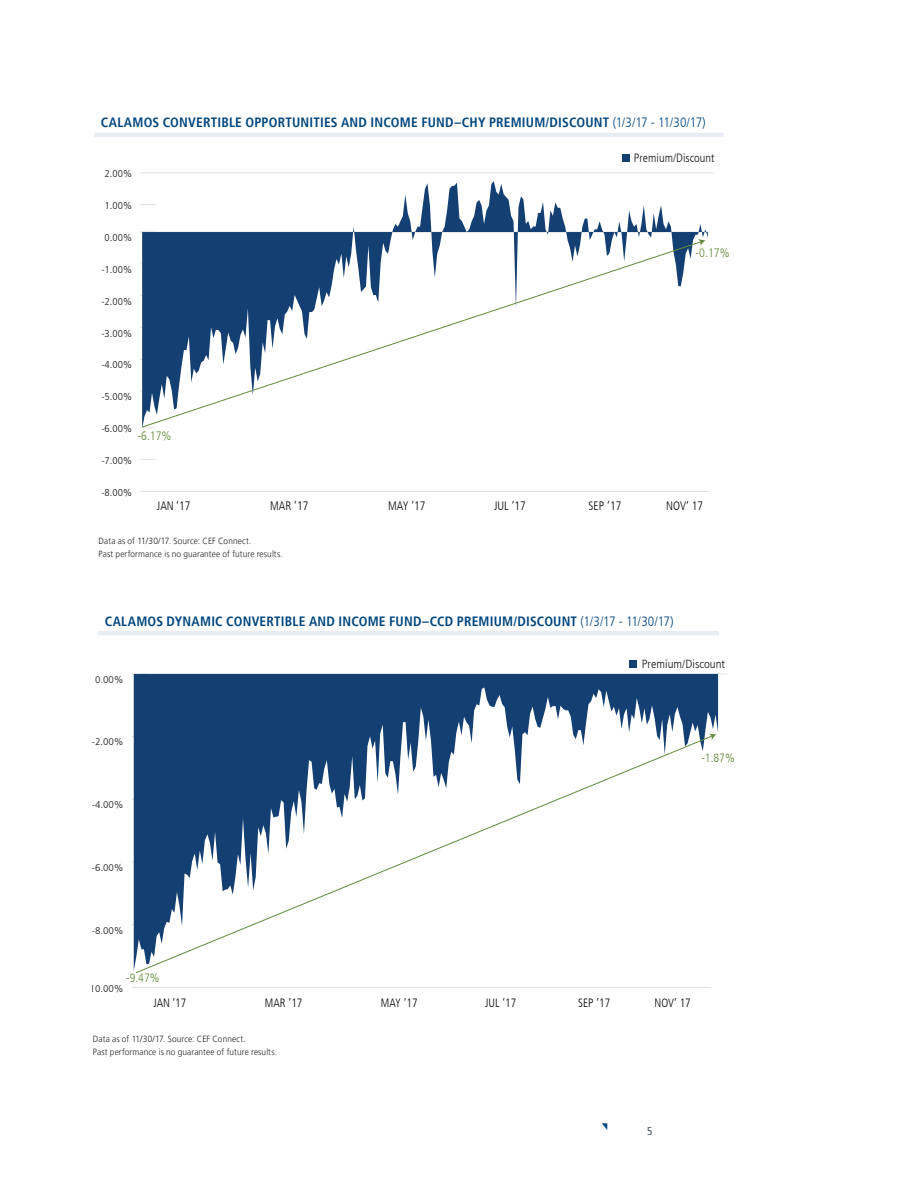
<style>
.page{position:relative;width:918px;height:1188px;background:#fff}
.page>*{position:absolute;margin:0;border:0;box-sizing:border-box;transform-origin:0 0}
.t1{font:700 condensed 13.5px "Frutiger LT";letter-spacing:.015em;color:#00467e}
.t2{font:300 condensed 12.15px "Frutiger LT";letter-spacing:.005em;color:#040503;scale:.96 1}
.t3{font:300 condensed 12.15px "Frutiger LT";color:#628c3c}
.t4{font:300 condensed 12px "Frutiger LT";letter-spacing:.005em;color:#040503;scale:.96 1}
.t5{font:300 condensed 12px "Frutiger LT";color:#201d1e}
.t6{font:300 condensed 12px "Frutiger LT";color:#628c3c}
.t7{font:300 condensed 11.85px "Frutiger LT";color:#201d1e;scale:1.07 1}
.t8{font:condensed 11.25px "Frutiger LT";color:#45555f}
.t9{font:300 condensed 9.9px "Frutiger LT";color:#201d1e;scale:1.11 1}
.t10{font:300 condensed 9.75px "Frutiger LT";color:#201d1e;scale:1.17 1}
.t11{font:300 9px/13px "Frutiger LT";letter-spacing:.015em;color:#231f20;scale:.92 1}
.s1{font-weight:300}
</style>
<div class="page">
<hr style="left:94px;top:133px;width:630px;height:4px;background:#e7edf2">
<div style="left:622px;top:154px;width:7px;height:8px;background:#124073"></div>
<hr style="left:141px;top:232px;width:568px;height:1px;background:#e0e0df">
<hr style="left:141px;top:491px;width:568px;height:1px;background:#e0e0df">
<svg style="left:141px;top:459px;width:14px;height:1px"></svg>
<hr style="left:141px;top:172px;width:572px;height:1px;background:#e0e0df">
<svg style="left:142px;top:181px;width:566px;height:248px"></svg>
<svg style="left:141px;top:241px;width:561px;height:187px"></svg>
<svg style="left:698px;top:239px;width:8px;height:7px"></svg>
<hr style="left:98px;top:631px;width:621px;height:4px;background:#e7edf2">
<div style="left:629px;top:660px;width:8px;height:8px;background:#124073"></div>
<hr style="left:140px;top:673px;width:587px;height:1px;background:#e0e0df">
<hr style="left:132px;top:987px;width:578px;height:1px;background:#e0e0df">
<svg style="left:134px;top:674px;width:584px;height:295px;fill:#133f72"></svg>
<svg style="left:135px;top:735px;width:578px;height:239px"></svg>
<svg style="left:709px;top:733px;width:7px;height:7px"></svg>
<h1 class="t1" style="left:101px;top:115px;width:606px">CALAMOS CONVERTIBLE OPPORTUNITIES AND INCOME FUND–CHY PREMIUM/DISCOUNT <span class="s1">(1/3/17 - 11/30/17)</span></h1>
<p class="t9" style="left:105px;top:168px;width:26px">2.00%</p>
<p class="t9" style="left:105px;top:200px;width:26px">1.00%</p>
<p class="t9" style="left:105px;top:232px;width:26px">0.00%</p>
<p class="t9" style="left:101px;top:264px;width:29px">-1.00%</p>
<p class="t9" style="left:101px;top:296px;width:29px">-2.00%</p>
<p class="t9" style="left:101px;top:328px;width:29px">-3.00%</p>
<p class="t9" style="left:101px;top:359px;width:29px">-4.00%</p>
<p class="t9" style="left:101px;top:391px;width:29px">-5.00%</p>
<p class="t9" style="left:101px;top:423px;width:29px">-6.00%</p>
<h2 class="t3" style="left:138px;top:429px;width:36px">-6.17%</h2>
<p class="t9" style="left:101px;top:455px;width:29px">-7.00%</p>
<p class="t9" style="left:101px;top:487px;width:29px">-8.00%</p>
<h3 class="t5" style="left:634px;top:151px;width:82px">Premium/Discount</h3>
<h2 class="t3" style="left:696px;top:246px;width:36px">-0.17%</h2>
<h2 class="t2" style="left:157px;top:499px;width:37px">JAN ‘17</h2>
<h2 class="t2" style="left:270px;top:499px;width:41px">MAR ’17</h2>
<h2 class="t2" style="left:388px;top:499px;width:40px">MAY ’17</h2>
<h2 class="t2" style="left:494px;top:499px;width:35px">JUL ’17</h2>
<h2 class="t2" style="left:589px;top:499px;width:36px">SEP ’17</h2>
<h2 class="t2" style="left:666px;top:499px;width:40px">NOV‘ 17</h2>
<p class="t11" style="left:99px;top:535px;width:202px">Data as of 11/30/17. Source: CEF Connect.<br>Past performance is no guarantee of future results.</p>
<h1 class="t1" style="left:105px;top:613px;width:570px">CALAMOS DYNAMIC CONVERTIBLE AND INCOME FUND–CCD PREMIUM/DISCOUNT <span class="s1">(1/3/17 - 11/30/17)</span></h1>
<p class="t10" style="left:95px;top:674px;width:26px">0.00%</p>
<p class="t10" style="left:92px;top:737px;width:29px">-2.00%</p>
<p class="t10" style="left:92px;top:799px;width:29px">-4.00%</p>
<p class="t10" style="left:92px;top:862px;width:29px">-6.00%</p>
<p class="t10" style="left:92px;top:925px;width:29px">-8.00%</p>
<h3 class="t7" style="left:642px;top:657px;width:79px">Premium/Discount</h3>
<h3 class="t6" style="left:701px;top:751px;width:35px">-1.87%</h3>
<h3 class="t6" style="left:126px;top:971px;width:35px">-9.47%</h3>
<h3 class="t4" style="left:153px;top:996px;width:36px">JAN ‘17</h3>
<h3 class="t4" style="left:265px;top:996px;width:41px">MAR ’17</h3>
<h3 class="t4" style="left:381px;top:996px;width:40px">MAY ’17</h3>
<h3 class="t4" style="left:485px;top:996px;width:34px">JUL ’17</h3>
<h3 class="t4" style="left:578px;top:996px;width:35px">SEP ’17</h3>
<h3 class="t4" style="left:655px;top:996px;width:39px">NOV‘ 17</h3>
<p class="t10" style="left:86px;top:983px;width:33px">-10.00%</p>
<p class="t11" style="left:93px;top:1032px;width:202px">Data as of 11/30/17. Source: CEF Connect.<br>Past performance is no guarantee of future results.</p>
<p class="t8" style="left:647px;top:1125px;width:7px">5</p>
</div>
